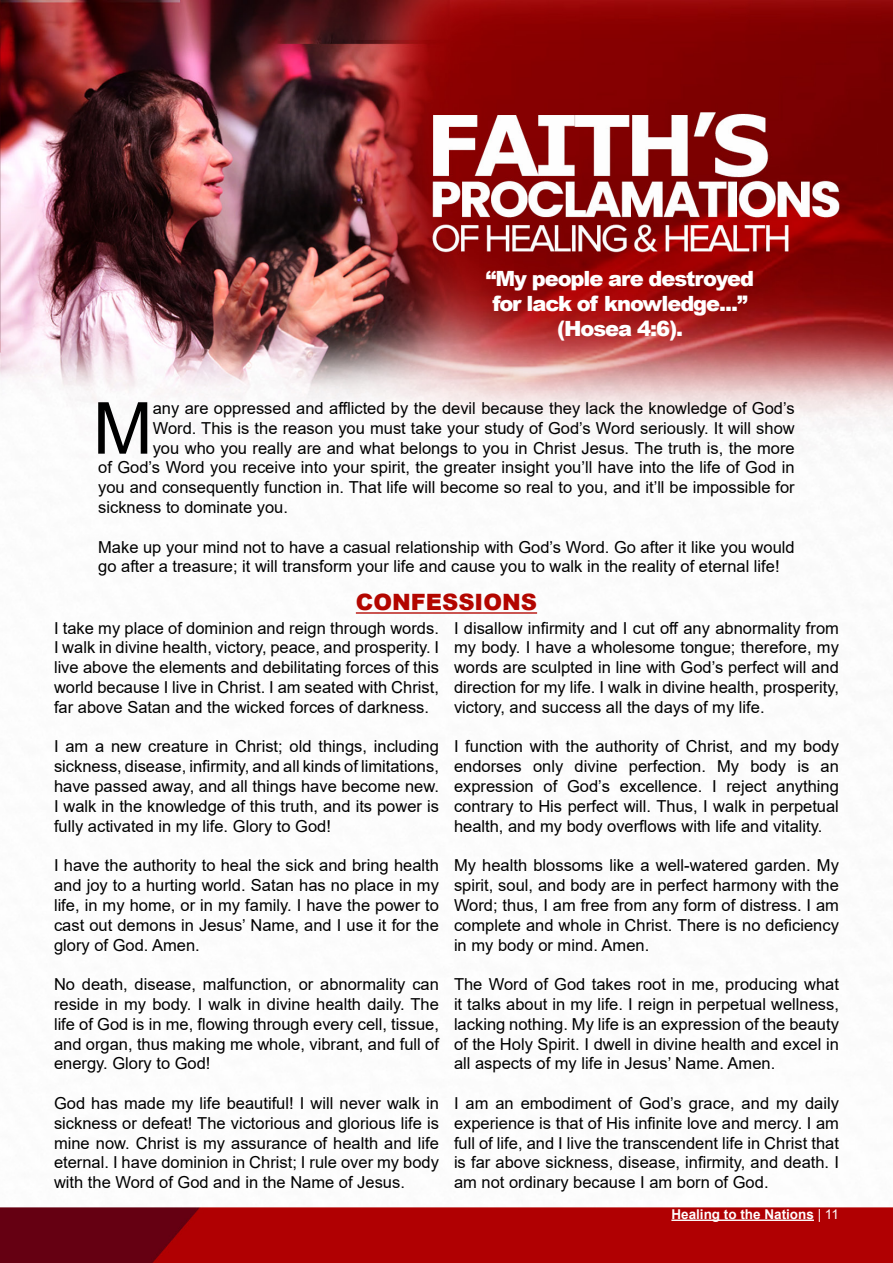
<style>
.page{position:relative;width:893px;height:1263px;background:#fff}
.page>*{position:absolute;margin:0;border:0;box-sizing:border-box;transform-origin:0 0}
.t1{font:71.85px "Arial";color:#000}
.t2{font:900 22.5px "Arial";color:#b30600}
.t3{font:900 21px/25.2px "Arial";letter-spacing:-.05em;color:#fff;text-align:center}
.t4{font:16.5px/19.8px "Arial";color:#000;text-align:justify}
.t5{font:700 13.5px "Arial";color:#fff}
.s1{font-weight:400}
</style>
<div class="page">
<img style="left:0;top:0;width:893px;height:1262px">
<hr style="left:671px;top:1219px;width:143px;height:2px;background:#fff">
<hr style="left:356px;top:612px;width:181px;height:2px;background:#b30600">
<p class="t3" style="left:486px;top:265px;width:270px">“My people are destroyed for lack of knowledge...”</p>
<p class="t3" style="left:557px;top:315px;width:128px">(Hosea 4:6).</p>
<p class="t1" style="left:93px;top:379px;width:61px">M</p>
<p class="t4" style="left:153px;top:398px;width:643px">any are oppressed and afflicted by the devil because they lack the knowledge of God’s</p>
<p class="t4" style="left:153px;top:418px;width:643px">Word. This is the reason you must take your study of God’s Word seriously. It will show</p>
<p class="t4" style="left:153px;top:438px;width:643px">you who you really are and what belongs to you in Christ Jesus. The truth is, the more</p>
<p class="t4" style="left:98px;top:458px;width:698px">of God’s Word you receive into your spirit, the greater insight you’ll have into the life of God in</p>
<p class="t4" style="left:98px;top:477px;width:698px">you and consequently function in. That life will become so real to you, and it’ll be impossible for</p>
<p class="t4" style="left:98px;top:497px;width:191px">sickness to dominate you.</p>
<p class="t4" style="left:98px;top:537px;width:698px">Make up your mind not to have a casual relationship with God’s Word. Go after it like you would go after a treasure; it will transform your life and cause you to walk in the reality of eternal life!</p>
<p class="t2" style="left:356px;top:586px;width:183px">CONFESSIONS</p>
<p class="t4" style="left:54px;top:618px;width:386px">I take my place of dominion and reign through words.<br>I walk in divine health, victory, peace, and prosperity. I live above the elements and debilitating forces of this world because I live in Christ. I am seated with Christ, far above Satan and the wicked forces of darkness.</p>
<p class="t4" style="left:54px;top:737px;width:386px">I am a new creature in Christ; old things, including sickness, disease, infirmity, and all kinds of limitations, have passed away, and all things have become new.<br>I walk in the knowledge of this truth, and its power is fully activated in my life. Glory to God!</p>
<p class="t4" style="left:54px;top:855px;width:386px">I have the authority to heal the sick and bring health and joy to a hurting world. Satan has no place in my life, in my home, or in my family. I have the power to cast out demons in Jesus’ Name, and I use it for the glory of God. Amen.</p>
<p class="t4" style="left:54px;top:974px;width:386px">No death, disease, malfunction, or abnormality can reside in my body. I walk in divine health daily. The life of God is in me, flowing through every cell, tissue, and organ, thus making me whole, vibrant, and full of energy. Glory to God!</p>
<p class="t4" style="left:54px;top:1093px;width:386px">God has made my life beautiful! I will never walk in sickness or defeat! The victorious and glorious life is mine now. Christ is my assurance of health and life eternal. I have dominion in Christ; I rule over my body with the Word of God and in the Name of Jesus.</p>
<p class="t4" style="left:454px;top:618px;width:386px">I disallow infirmity and I cut off any abnormality from my body. I have a wholesome tongue; therefore, my words are sculpted in line with God’s perfect will and direction for my life. I walk in divine health, prosperity, victory, and success all the days of my life.</p>
<p class="t4" style="left:454px;top:737px;width:386px">I function with the authority of Christ, and my body endorses only divine perfection. My body is an expression of God’s excellence. I reject anything contrary to His perfect will. Thus, I walk in perpetual health, and my body overflows with life and vitality.</p>
<p class="t4" style="left:454px;top:855px;width:386px">My health blossoms like a well-watered garden. My spirit, soul, and body are in perfect harmony with the Word; thus, I am free from any form of distress. I am complete and whole in Christ. There is no deficiency in my body or mind. Amen.</p>
<p class="t4" style="left:454px;top:974px;width:386px">The Word of God takes root in me, producing what it talks about in my life. I reign in perpetual wellness, lacking nothing. My life is an expression of the beauty of the Holy Spirit. I dwell in divine health and excel in all aspects of my life in Jesus’ Name. Amen.</p>
<p class="t4" style="left:454px;top:1093px;width:386px">I am an embodiment of God’s grace, and my daily experience is that of His infinite love and mercy. I am full of life, and I live the transcendent life in Christ that is far above sickness, disease, infirmity, and death. I am not ordinary because I am born of God.</p>
<p class="t5" style="left:671px;top:1204px;width:169px">Healing to the Nations <span class="s1">| 11</span></p>
</div>
